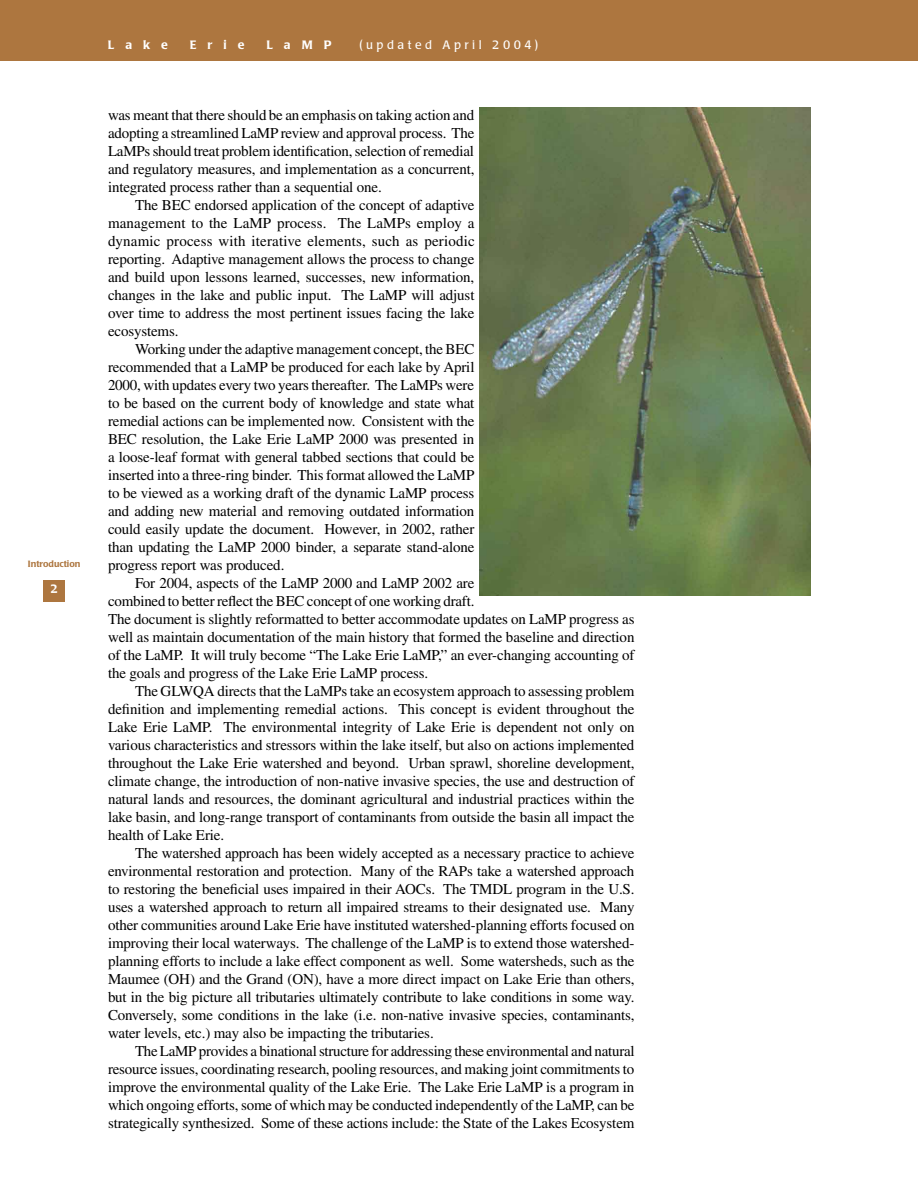
<style>
.page{position:relative;width:918px;height:1188px;background:#fff}
.page>*{position:absolute;margin:0;border:0;box-sizing:border-box;transform-origin:0 0}
.t1{font:15px/18px "Times";letter-spacing:-.01em;color:#000;text-align:justify}
.t2{font:12px "Poppl Laudatio";color:#fff}
.t3{font:500 12px "Poppl Laudatio";color:#fff}
.t4{font:500 9px "Poppl Laudatio";color:#ad763f}
</style>
<div class="page">
<div style="left:43px;top:580px;width:22px;height:21px;background:#ad763f"></div>
<div style="left:0;top:0;width:918px;height:61px;background:#ad763f"></div>
<img style="left:480px;top:108px;width:331px;height:488px">
<p class="t4" style="left:28px;top:558px;width:54px">Introduction</p>
<p class="t3" style="left:50px;top:582px;width:9px">2</p>
<p class="t3" style="left:108px;top:38px;width:61px">L a k e</p>
<p class="t3" style="left:190px;top:38px;width:56px">E r i e</p>
<p class="t3" style="left:267px;top:38px;width:66px">L a M P</p>
<p class="t2" style="left:360px;top:38px;width:180px">( u p d a t e d A p r i l 2 0 0 4 )</p>
<p class="t1" style="left:108px;top:106px;width:368px">was meant that there should be an emphasis on taking action and adopting a streamlined LaMP review and approval process. The LaMPs should treat problem identification, selection of remedial and regulatory measures, and implementation as a concurrent, integrated process rather than a sequential one.</p>
<p class="t1" style="left:108px;top:196px;width:368px;text-indent:27px">The BEC endorsed application of the concept of adaptive management to the LaMP process. The LaMPs employ a dynamic process with iterative elements, such as periodic reporting. Adaptive management allows the process to change and build upon lessons learned, successes, new information, changes in the lake and public input. The LaMP will adjust over time to address the most pertinent issues facing the lake ecosystems.</p>
<p class="t1" style="left:108px;top:340px;width:368px;text-indent:27px">Working under the adaptive management concept, the BEC recommended that a LaMP be produced for each lake by April 2000, with updates every two years thereafter. The LaMPs were to be based on the current body of knowledge and state what remedial actions can be implemented now. Consistent with the BEC resolution, the Lake Erie LaMP 2000 was presented in a loose-leaf format with general tabbed sections that could be inserted into a three-ring binder. This format allowed the LaMP to be viewed as a working draft of the dynamic LaMP process and adding new material and removing outdated information could easily update the document. However, in 2002, rather than updating the LaMP 2000 binder, a separate stand-alone progress report was produced.</p>
<p class="t1" style="left:108px;top:574px;width:528px;text-align:left;text-indent:27px">For 2004, aspects of the LaMP 2000 and LaMP 2002 are<br>combined to better reflect the BEC concept of one working draft.<br>The document is slightly reformatted to better accommodate updates on LaMP progress as well as maintain documentation of the main history that formed the baseline and direction of the LaMP. It will truly become “The Lake Erie LaMP,” an ever-changing accounting of the goals and progress of the Lake Erie LaMP process.</p>
<p class="t1" style="left:108px;top:682px;width:528px;text-indent:27px">The GLWQA directs that the LaMPs take an ecosystem approach to assessing problem definition and implementing remedial actions. This concept is evident throughout the Lake Erie LaMP. The environmental integrity of Lake Erie is dependent not only on various characteristics and stressors within the lake itself, but also on actions implemented throughout the Lake Erie watershed and beyond. Urban sprawl, shoreline development, climate change, the introduction of non-native invasive species, the use and destruction of natural lands and resources, the dominant agricultural and industrial practices within the lake basin, and long-range transport of contaminants from outside the basin all impact the health of Lake Erie.</p>
<p class="t1" style="left:108px;top:844px;width:528px;text-indent:27px">The watershed approach has been widely accepted as a necessary practice to achieve environmental restoration and protection. Many of the RAPs take a watershed approach to restoring the beneficial uses impaired in their AOCs. The TMDL program in the U.S. uses a watershed approach to return all impaired streams to their designated use. Many other communities around Lake Erie have instituted watershed-planning efforts focused on improving their local waterways. The challenge of the LaMP is to extend those watershed&shy;planning efforts to include a lake effect component as well. Some watersheds, such as the Maumee (OH) and the Grand (ON), have a more direct impact on Lake Erie than others, but in the big picture all tributaries ultimately contribute to lake conditions in some way.<br>Conversely, some conditions in the lake (i.e. non-native invasive species, contaminants, water levels, etc.) may also be impacting the tributaries.</p>
<p class="t1" style="left:108px;top:1042px;width:528px;text-indent:27px">The LaMP provides a binational structure for addressing these environmental and natural resource issues, coordinating research, pooling resources, and making joint commitments to improve the environmental quality of the Lake Erie. The Lake Erie LaMP is a program in which ongoing efforts, some of which may be conducted independently of the LaMP, can be strategically synthesized. Some of these actions include: the State of the Lakes Ecosystem</p>
</div>
